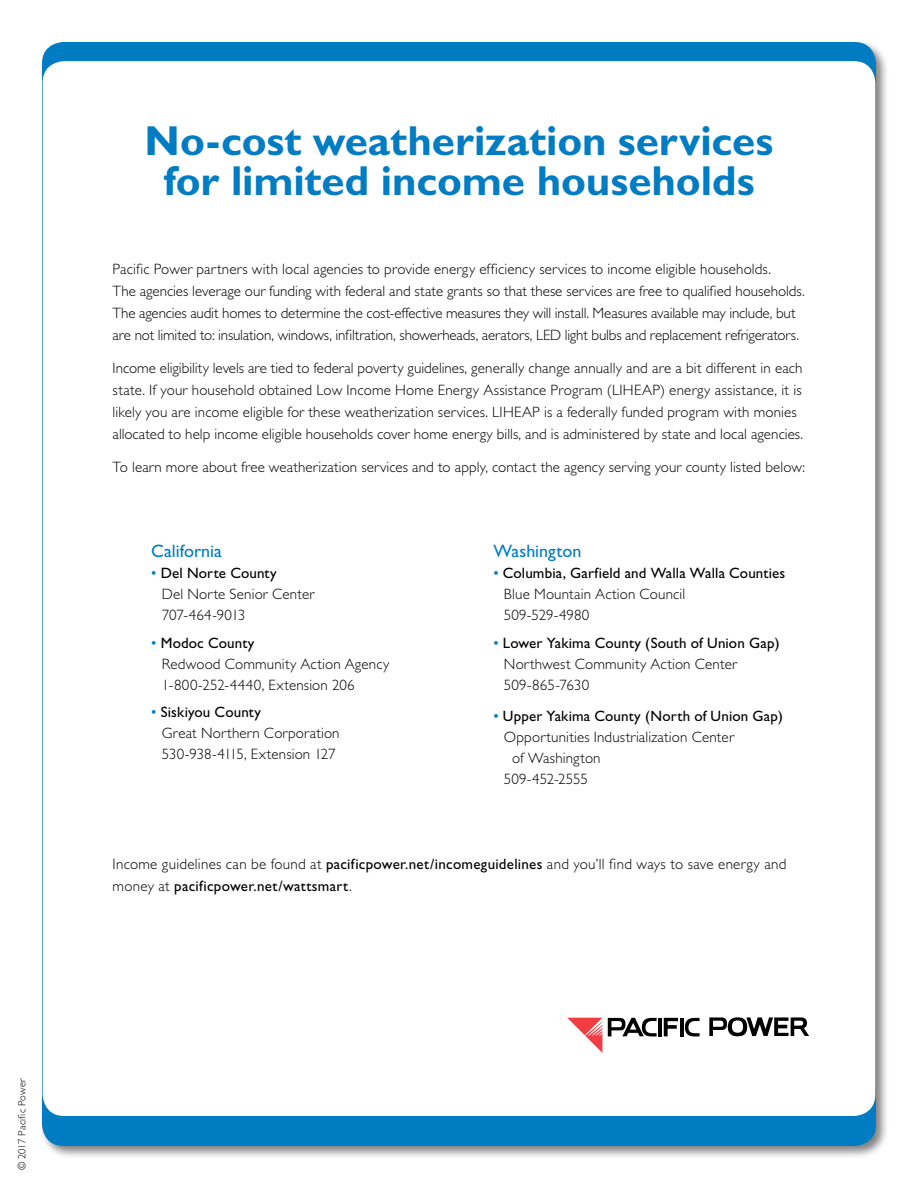
<style>
.page{position:relative;width:918px;height:1188px;background:#fff}
.page>*{position:absolute;margin:0;border:0;box-sizing:border-box;transform-origin:0 0}
.t1{font:700 42px/40.5px "Gill Sans Std";letter-spacing:-.005em;color:#007cc3;text-align:center}
.t2{font:18px "Gill Sans";color:#007cc3}
.t3{font:300 15px/22.2px "Gill Sans Std";letter-spacing:.005em;color:#000}
.t4{font:15px "Gill Sans";letter-spacing:.01em;color:#000}
.t5{font:300 10.5px "Gill Sans Std";letter-spacing:.015em;color:#000}
.s1{color:#007cc3}
.s2{font-family:"Gill Sans";font-weight:400}
.s3{font-family:"Gill Sans Std";font-weight:300}
</style>
<div class="page">
<div style="left:39px;top:39px;width:851px;height:1121px;background:#000;opacity:.5"></div>
<div style="left:42px;top:42px;width:834px;height:1104px;background:#007cc3;border-radius:22px"></div>
<div style="left:43px;top:61px;width:832px;height:1055px;background:#fff;border-radius:22px"></div>
<svg style="left:709px;top:1017px;width:100px;height:19px"></svg>
<svg style="left:608px;top:1018px;width:49px;height:18px"></svg>
<hr style="left:658px;top:1018px;width:4px;height:19px;background:#000">
<svg style="left:664px;top:1018px;width:14px;height:18px"></svg>
<hr style="left:680px;top:1018px;width:3px;height:18px;background:#000">
<svg style="left:685px;top:1018px;width:15px;height:18px"></svg>
<svg style="left:567px;top:1018px;width:35px;height:35px"></svg>
<p class="t5" style="left:16px;top:1170px;width:94px;rotate:-90deg">© 2017 Pacific Power</p>
<h1 class="t1" style="left:144px;top:120px;width:631px">No-cost weatherization services for limited income households</h1>
<p class="t3" style="left:113px;top:258px;width:694px">Pacific Power partners with local agencies to provide energy efficiency services to income eligible households.<br>The agencies leverage our funding with federal and state grants so that these services are free to qualified households.<br>The agencies audit homes to determine the cost-effective measures they will install. Measures available may include, but are not limited to: insulation, windows, infiltration, showerheads, aerators, LED light bulbs and replacement refrigerators.</p>
<p class="t3" style="left:113px;top:357px;width:692px">Income eligibility levels are tied to federal poverty guidelines, generally change annually and are a bit different in each state. If your household obtained Low Income Home Energy Assistance Program (LIHEAP) energy assistance, it is likely you are income eligible for these weatherization services. LIHEAP is a federally funded program with monies allocated to help income eligible households cover home energy bills, and is administered by state and local agencies.</p>
<p class="t3" style="left:113px;top:456px;width:694px">To learn more about free weatherization services and to apply, contact the agency serving your county listed below:</p>
<p class="t2" style="left:151px;top:540px;width:72px">California</p>
<p class="t4" style="left:151px;top:564px;width:127px"><span class="s1">•</span> Del Norte County</p>
<p class="t3" style="left:162px;top:583px;width:154px;line-height:21px">Del Norte Senior Center<br>707-464-9013</p>
<p class="t4" style="left:151px;top:634px;width:105px"><span class="s1">•</span> Modoc County</p>
<p class="t3" style="left:162px;top:653px;width:229px;line-height:21px">Redwood Community Action Agency<br>1-800-252-4440, Extension 206</p>
<p class="t4" style="left:151px;top:704px;width:111px"><span class="s1">•</span> Siskiyou County</p>
<p class="t3" style="left:162px;top:723px;width:179px;line-height:21px">Great Northern Corporation<br>530-938-4115, Extension 127</p>
<p class="t2" style="left:493px;top:540px;width:90px">Washington</p>
<p class="t4" style="left:493px;top:564px;width:293px"><span class="s1">•</span> Columbia, Garfield and Walla Walla Counties</p>
<p class="t3" style="left:504px;top:583px;width:183px;line-height:21px">Blue Mountain Action Council<br>509-529-4980</p>
<p class="t4" style="left:493px;top:634px;width:288px"><span class="s1">•</span> Lower Yakima County (South of Union Gap)</p>
<p class="t3" style="left:504px;top:653px;width:235px;line-height:21px">Northwest Community Action Center<br>509-865-7630</p>
<p class="t4" style="left:493px;top:707px;width:291px"><span class="s1">•</span> Upper Yakima County (North of Union Gap)</p>
<p class="t3" style="left:504px;top:726px;width:232px">Opportunities Industrialization Center</p>
<p class="t3" style="left:512px;top:747px;width:90px">of Washington</p>
<p class="t3" style="left:504px;top:768px;width:86px">509-452-2555</p>
<p class="t3" style="left:113px;top:853px;width:675px">Income guidelines can be found at <span class="s2">pacificpower.net/incomeguidelines</span> and you’ll find ways to save energy and</p>
<p class="t4" style="left:113px;top:878px;width:241px"><span class="s3">money at</span> pacificpower.net/wattsmart<span class="s3">.</span></p>
</div>
